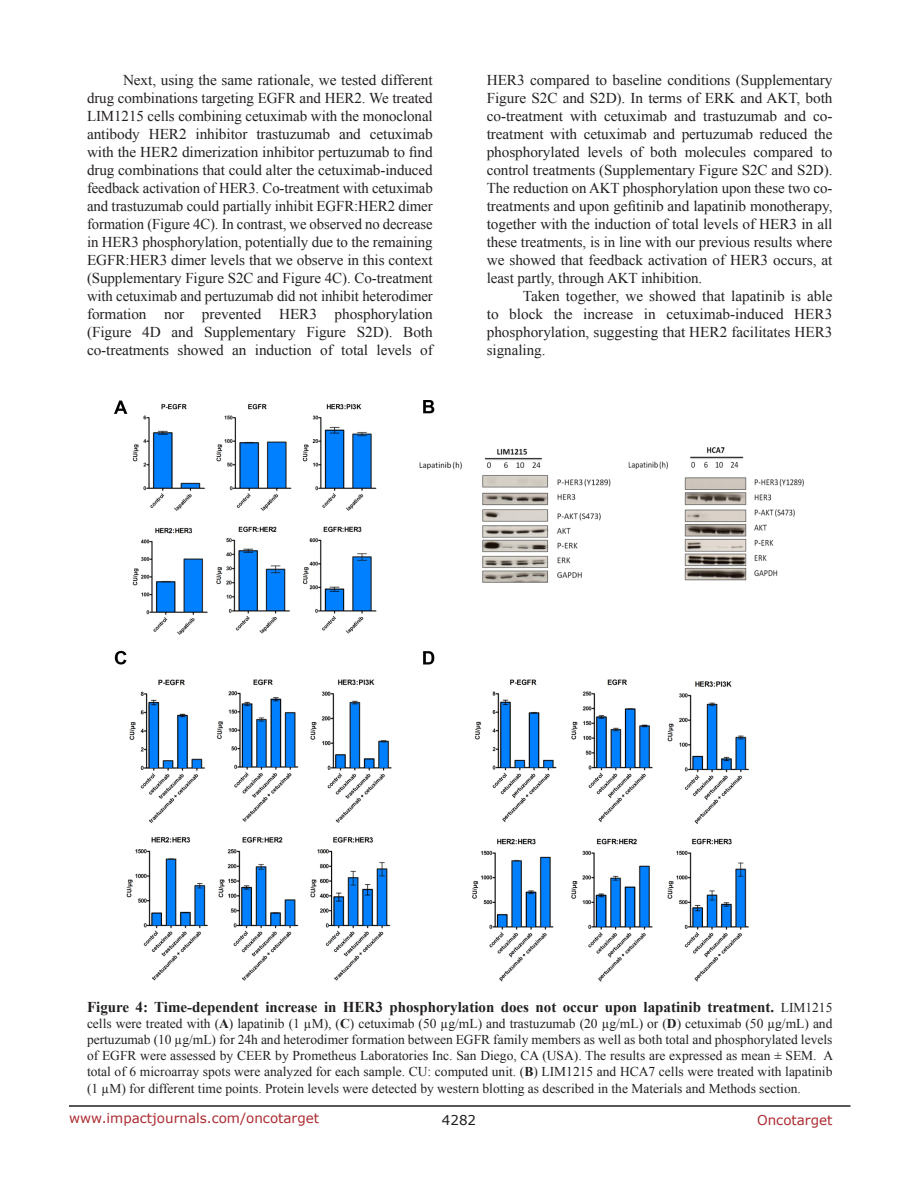
<style>
.page{position:relative;width:918px;height:1188px;background:#fff}
.page>*{position:absolute;margin:0;border:0;box-sizing:border-box;transform-origin:0 0}
.BodyText{font:15px/18px "Times New Roman";letter-spacing:-.005em;color:#231f20;text-align:justify}
.FigureText{font:700 15px "Times New Roman";color:#231f20}
.FigureText-2{font:13.5px/16.2px "Times New Roman";color:#231f20;text-align:justify}
.t1{font:13.5px "Verdana";color:#ac2b31}
.t2{font:13.5px "Verdana";color:#231f20}
.s1{font-weight:400;font-size:13.5px}
.s2{font-weight:700}
</style>
<div class="page">
<hr style="left:69px;top:1105px;width:781px;height:2px;background:#231f20">
<img style="left:115px;top:401px;width:688px;height:580px">
<p class="BodyText" style="left:87px;top:71px;width:347px;text-indent:36px">Next, using the same rationale, we tested different drug combinations targeting EGFR and HER2. We treated LIM1215 cells combining cetuximab with the monoclonal antibody HER2 inhibitor trastuzumab and cetuximab with the HER2 dimerization inhibitor pertuzumab to find drug combinations that could alter the cetuximab-induced feedback activation of HER3. Co-treatment with cetuximab and trastuzumab could partially inhibit EGFR:HER2 dimer formation (Figure 4C). In contrast, we observed no decrease in HER3 phosphorylation, potentially due to the remaining EGFR:HER3 dimer levels that we observe in this context (Supplementary Figure S2C and Figure 4C). Co-treatment with cetuximab and pertuzumab did not inhibit heterodimer formation nor prevented HER3 phosphorylation (Figure 4D and Supplementary Figure S2D). Both co-treatments showed an induction of total levels of</p>
<p class="BodyText" style="left:487px;top:71px;width:347px">HER3 compared to baseline conditions (Supplementary Figure S2C and S2D). In terms of ERK and AKT, both co-treatment with cetuximab and trastuzumab and co&shy;treatment with cetuximab and pertuzumab reduced the phosphorylated levels of both molecules compared to control treatments (Supplementary Figure S2C and S2D).<br>The reduction on AKT phosphorylation upon these two co&shy;treatments and upon gefitinib and lapatinib monotherapy, together with the induction of total levels of HER3 in all these treatments, is in line with our previous results where we showed that feedback activation of HER3 occurs, at least partly, through AKT inhibition.</p>
<p class="BodyText" style="left:487px;top:287px;width:347px;text-indent:36px">Taken together, we showed that lapatinib is able to block the increase in cetuximab-induced HER3 phosphorylation, suggesting that HER2 facilitates HER3 signaling.</p>
<p class="FigureText" style="left:87px;top:996px;width:747px">Figure 4: Time-dependent increase in HER3 phosphorylation does not occur upon lapatinib treatment. <span class="s1">LIM1215</span></p>
<p class="FigureText-2" style="left:87px;top:1015px;width:748px">cells were treated with (<span class="s2">A</span>) lapatinib (1 µM), (<span class="s2">C</span>) cetuximab (50 µg/mL) and trastuzumab (20 µg/mL) or (<span class="s2">D</span>) cetuximab (50 µg/mL) and pertuzumab (10 µg/mL) for 24h and heterodimer formation between EGFR family members as well as both total and phosphorylated levels of EGFR were assessed by CEER by Prometheus Laboratories Inc. San Diego, CA (USA). The results are expressed as mean ± SEM. A total of 6 microarray spots were analyzed for each sample. CU: computed unit. (<span class="s2">B</span>) LIM1215 and HCA7 cells were treated with lapatinib (1 µM) for different time points. Protein levels were detected by western blotting as described in the Materials and Methods section.</p>
<p class="t1" style="left:69px;top:1109px;width:252px">www.impactjournals.com/oncotarget</p>
<p class="t2" style="left:442px;top:1111px;width:36px">4282</p>
<p class="t1" style="left:757px;top:1111px;width:77px">Oncotarget</p>
</div>
